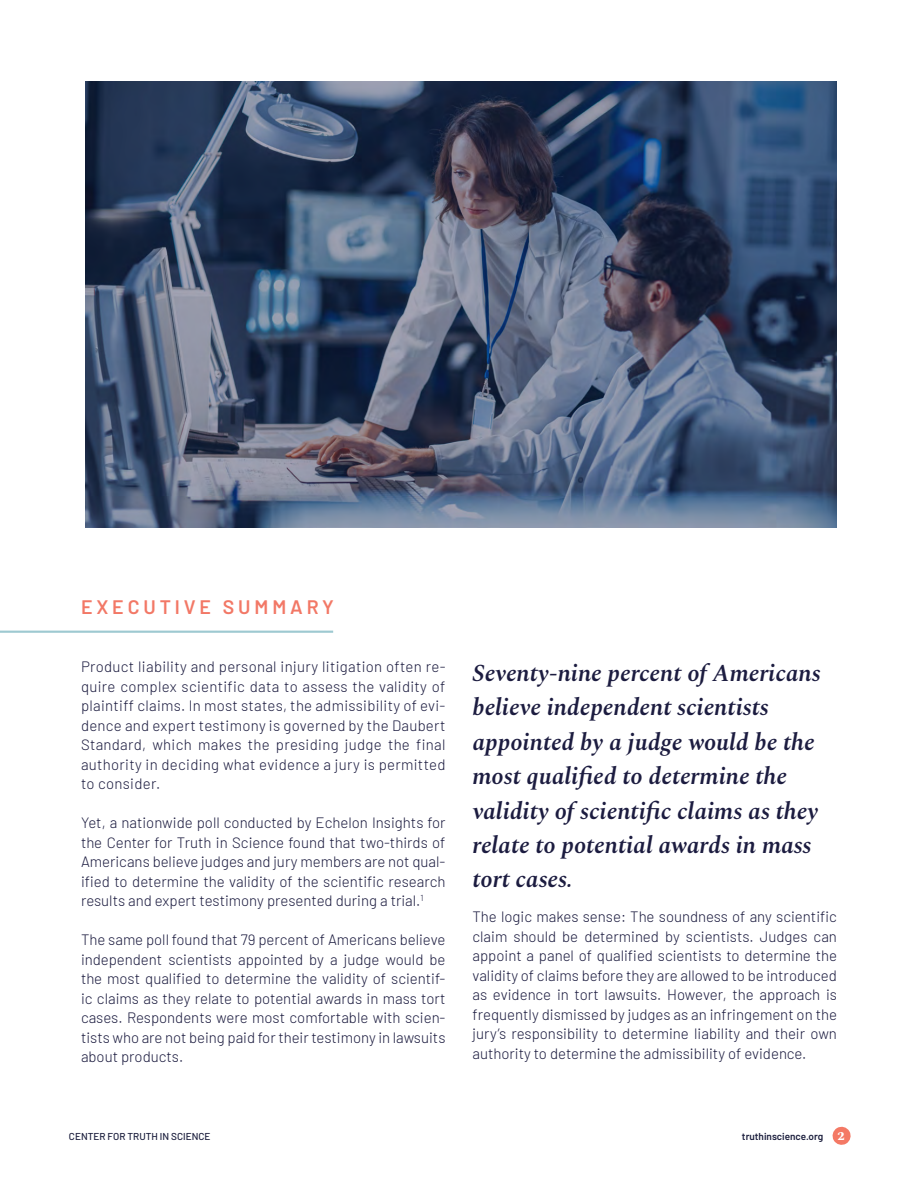
<style>
.page{position:relative;width:918px;height:1188px;background:#fff}
.page>*{position:absolute;margin:0;border:0;box-sizing:border-box;transform-origin:0 0}
.t1{font:italic 600 24px/34.5px "Spectral";color:#1c1c40}
.t2{font:600 19.5px "Barlow";letter-spacing:.2em;color:#f27866}
.t3{font:300 15px/19.5px "Barlow";color:#1a1a3e;text-align:justify}
.t4{font:500 10.05px "Barlow";color:#1b1e3d}
.t5{font:600 10.05px "Barlow";color:#1b1e3d}
.s1{font-family:"Spectral";font-weight:800;font-size:12px;color:#fff}
</style>
<div class="page">
<svg style="left:832px;top:1126px;width:19px;height:19px"></svg>
<hr style="left:0;top:631px;width:333px;height:2px;background:#9ec9d1">
<img style="left:85px;top:81px;width:752px;height:446px">
<h2 class="t2" style="left:81px;top:592px;width:254px">EXECUTIVE SUMMARY</h2>
<p class="t3" style="left:81px;top:656px;width:366px">Product liability and personal injury litigation often re&shy;quire complex scientific data to assess the validity of plaintiff claims. In most states, the admissibility of evi&shy;dence and expert testimony is governed by the Daubert Standard, which makes the presiding judge the final authority in deciding what evidence a jury is permitted to consider.</p>
<p class="t3" style="left:81px;top:812px;width:366px">Yet, a nationwide poll conducted by Echelon Insights for the Center for Truth in Science found that two-thirds of Americans believe judges and jury members are not qual&shy;ified to determine the validity of the scientific research results and expert testimony presented during a trial.<sup>1</sup></p>
<p class="t3" style="left:81px;top:929px;width:366px">The same poll found that 79 percent of Americans believe independent scientists appointed by a judge would be the most qualified to determine the validity of scientif&shy;ic claims as they relate to potential awards in mass tort cases. Respondents were most comfortable with scien&shy;tists who are not being paid for their testimony in lawsuits about products.</p>
<h1 class="t1" style="left:472px;top:654px;width:350px">Seventy-nine percent of Americans believe independent scientists appointed by a judge would be the most qualified to determine the validity of scientific claims as they relate to potential awards in mass tort cases.</h1>
<p class="t3" style="left:472px;top:906px;width:366px">The logic makes sense: The soundness of any scientific claim should be determined by scientists. Judges can appoint a panel of qualified scientists to determine the validity of claims before they are allowed to be introduced as evidence in tort lawsuits. However, the approach is frequently dismissed by judges as an infringement on the jury’s responsibility to determine liability and their own authority to determine the admissibility of evidence.</p>
<p class="t4" style="left:69px;top:1129px;width:143px">CENTER FOR TRUTH IN SCIENCE</p>
<p class="t5" style="left:742px;top:1129px;width:104px">truthinscience.org <span class="s1">2</span></p>
</div>
